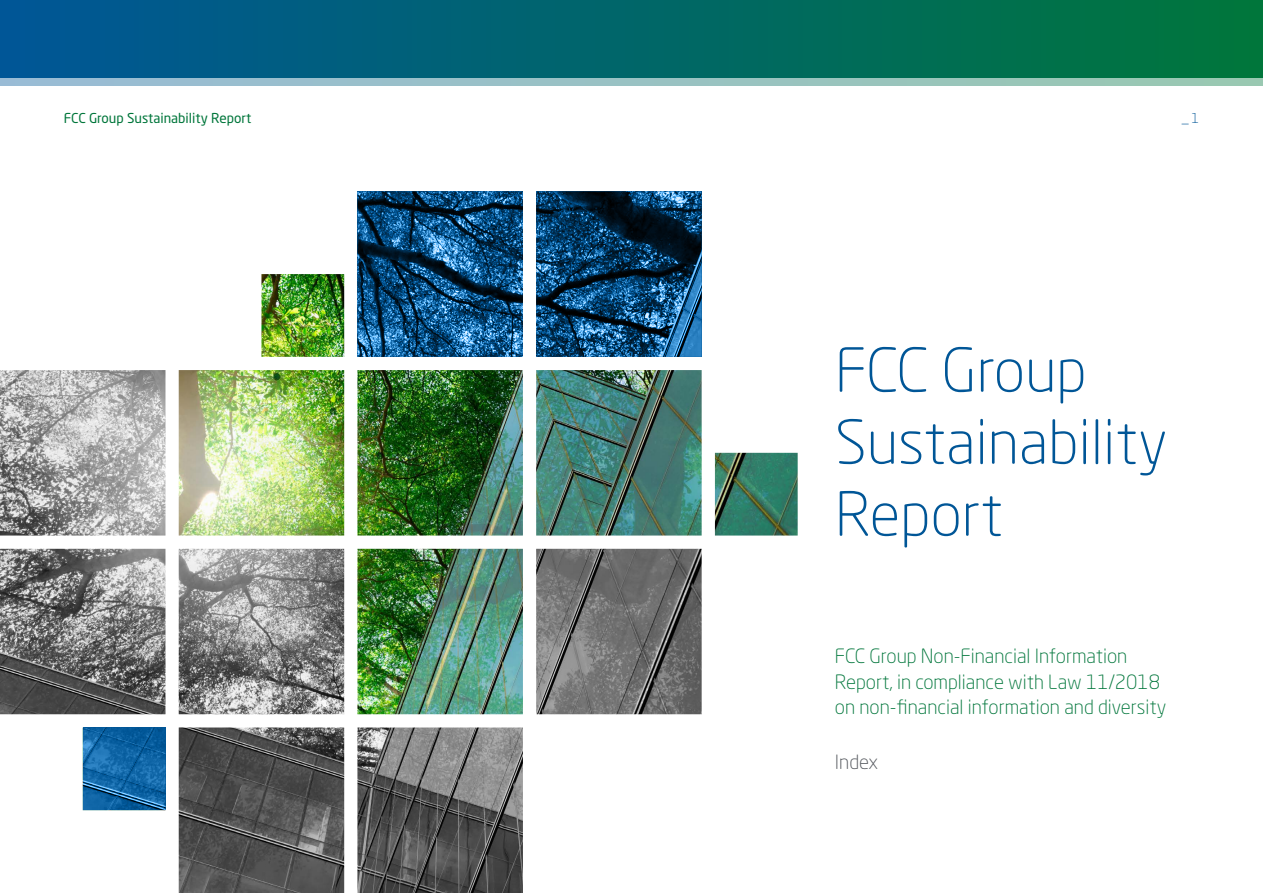
<style>
.page{position:relative;width:1263px;height:893px;background:#fff}
.page>*{position:absolute;margin:0;border:0;box-sizing:border-box;transform-origin:0 0}
.Texto_general_2021{font:300 60px/72px "Neo Sans Std";color:#005697}
.Texto_general_2021-2{font:300 19.5px/25.5px "Neo Sans Std";color:#00763b}
.Texto_general_2021-3{font:300 19.5px "Neo Sans Std";color:#52555b}
.t1{font:13.5px "Neo Sans Std";color:#00763b}
.t2{font:300 13.5px "Neo Sans Std";color:#005697}
</style>
<div class="page">
<div style="left:0;top:0;width:1263px;height:85px;background:linear-gradient(to right,#045999,#04783d)"></div>
<svg style="left:0;top:79px;width:1263px;height:6px;background:#99c1c3"></svg>
<img style="left:82px;top:274px;width:716px;height:537px">
<svg style="left:536px;top:191px;width:166px;height:166px;background:#10436a"></svg>
<svg style="left:357px;top:191px;width:166px;height:166px;background:#124e7c"></svg>
<svg style="left:0;top:544px;width:347px;height:175px;background:#8e8e8e"></svg>
<svg style="left:0;top:366px;width:168px;height:174px;background:#b3b3b3"></svg>
<svg style="left:173px;top:721px;width:358px;height:172px;background:#6e6e6e"></svg>
<svg style="left:530px;top:545px;width:179px;height:174px;background:#808080"></svg>
<svg style="left:83px;top:727px;width:82px;height:83px;background:#1265a5"></svg>
<p class="t1" style="left:64px;top:110px;width:189px">FCC Group Sustainability Report</p>
<p class="t2" style="left:1182px;top:110px;width:19px">_ 1</p>
<p class="Texto_general_2021" style="left:835px;top:333px;width:334px">FCC Group<br>Sustainability<br>Report</p>
<p class="Texto_general_2021-2" style="left:835px;top:643px;width:333px">FCC Group Non-Financial Information<br>Report, in compliance with Law 11/2018 on non-financial information and diversity</p>
<p class="Texto_general_2021-3" style="left:835px;top:750px;width:45px">Index</p>
</div>
